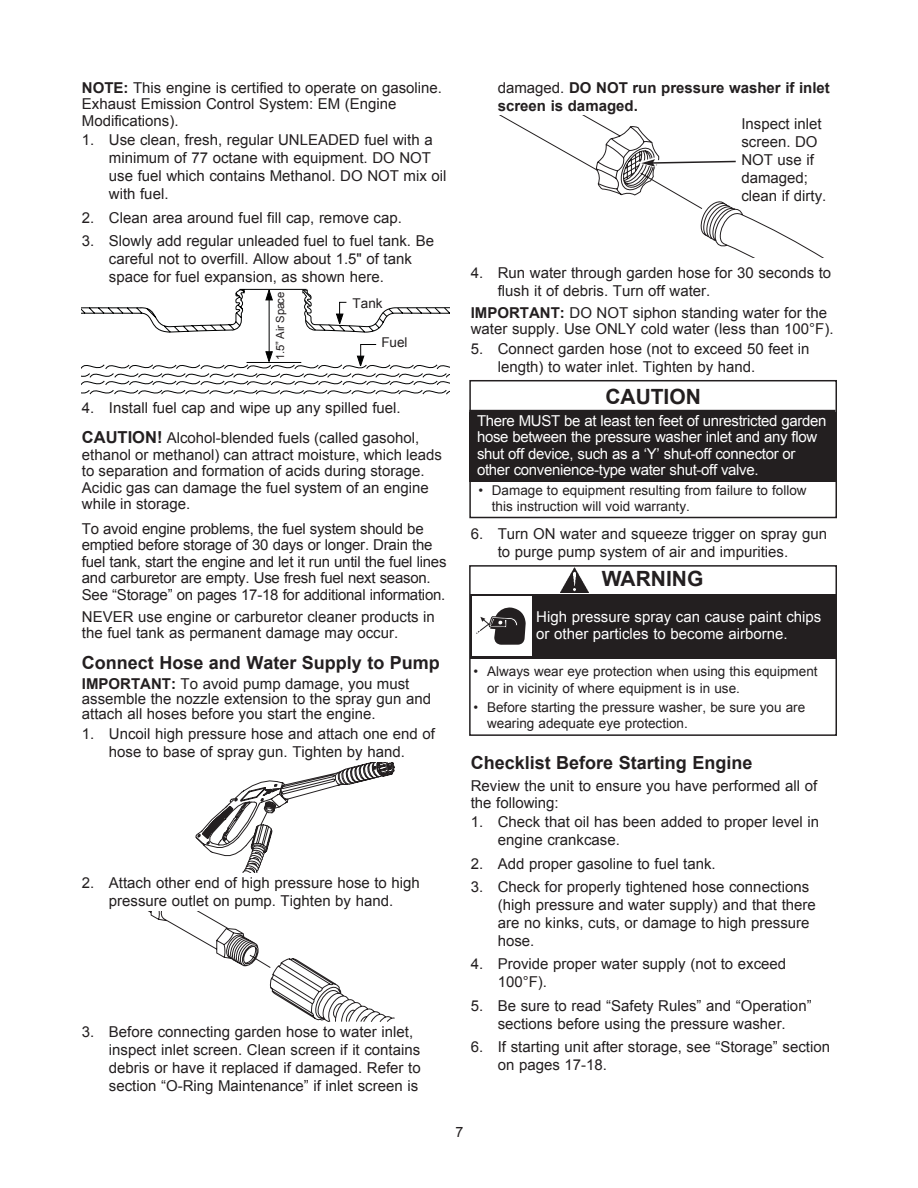
<style>
.page{position:relative;width:918px;height:1188px;background:#fff}
.page>*{position:absolute;margin:0;border:0;box-sizing:border-box;transform-origin:0 0}
.t1{font:700 21px "Arial";color:#231f20}
.t2{font:700 18px "Arial";color:#231f20}
.t3{font:15px/18px "Arial";color:#231f20}
.t4{font:15px/16.5px "Arial";letter-spacing:-.02em;color:#fff}
.t5{font:15px/16.5px "Arial";color:#fff}
.t6{font:700 15px/18px "Arial";color:#231f20}
.t7{font:14.25px "Arial";color:#231f20}
.t8{font:13.5px/16.2px "Arial";color:#231f20}
.t9{font:11.25px "Arial";letter-spacing:-.03em;color:#231f20}
.s1{font-weight:700}
.s2{font-weight:700;font-size:16.5px}
.s3{font-weight:400}
</style>
<div class="page">
<svg style="left:195px;top:762px;width:200px;height:111px"></svg>
<svg style="left:148px;top:911px;width:247px;height:111px"></svg>
<svg style="left:499px;top:115px;width:325px;height:143px"></svg>
<svg style="left:636px;top:157px;width:105px;height:11px"></svg>
<svg style="left:81px;top:288px;width:368px;height:107px"></svg>
<div style="left:469px;top:380px;width:368px;height:35px;border:2px solid #231f20"></div>
<div style="left:469px;top:480px;width:368px;height:38px;border:2px solid #231f20"></div>
<div style="left:470px;top:412px;width:367px;height:69px;background:#231f20"></div>
<hr style="left:469px;top:410px;width:366px;height:3px;background:#231f20">
<div style="left:469px;top:565px;width:368px;height:171px;border:2px solid #231f20"></div>
<div style="left:470px;top:594px;width:366px;height:65px;background:#231f20"></div>
<img style="left:561px;top:568px;width:28px;height:24px">
<div style="left:472px;top:597px;width:60px;height:59px;background:#fff"></div>
<svg style="left:476px;top:608px;width:50px;height:37px"></svg>
<p class="t3" style="left:82px;top:79px;width:362px;line-height:16.5px"><span class="s1">NOTE:</span> This engine is certified to operate on gasoline.<br>Exhaust Emission Control System: EM (Engine<br>Modifications).</p>
<p class="t3" style="left:109px;top:131px;width:339px;text-indent:-27px">1. Use clean, fresh, regular UNLEADED fuel with a minimum of 77 octane with equipment. DO NOT use fuel which contains Methanol. DO NOT mix oil with fuel.</p>
<p class="t3" style="left:82px;top:208px;width:322px">2. Clean area around fuel fill cap, remove cap.</p>
<p class="t3" style="left:109px;top:232px;width:327px;text-indent:-27px">3. Slowly add regular unleaded fuel to fuel tank. Be careful not to overfill. Allow about 1.5" of tank space for fuel expansion, as shown here.</p>
<p class="t9" style="left:274px;top:360px;width:69px;rotate:-90deg">1.5” Air Space</p>
<p class="t8" style="left:353px;top:295px;width:32px">Tank</p>
<p class="t8" style="left:381px;top:335px;width:28px">Fuel</p>
<p class="t3" style="left:82px;top:393px;width:339px;line-height:30px">4. Install fuel cap and wipe up any spilled fuel.<br><span class="s2">CAUTION!</span> Alcohol-blended fuels (called gasohol,</p>
<p class="t3" style="left:82px;top:446px;width:362px;line-height:16.5px">ethanol or methanol) can attract moisture, which leads to separation and formation of acids during storage.<br>Acidic gas can damage the fuel system of an engine while in storage.</p>
<p class="t3" style="left:82px;top:521px;width:366px;line-height:16.5px">To avoid engine problems, the fuel system should be emptied before storage of 30 days or longer. Drain the fuel tank, start the engine and let it run until the fuel lines and carburetor are empty. Use fresh fuel next season.<br>See “Storage” on pages 17-18 for additional information.</p>
<p class="t3" style="left:82px;top:608px;width:355px;line-height:16.5px">NEVER use engine or carburetor cleaner products in the fuel tank as permanent damage may occur.</p>
<p class="t2" style="left:82px;top:652px;width:360px">Connect Hose and Water Supply to Pump</p>
<p class="t3" style="left:82px;top:676px;width:351px;line-height:15px"><span class="s1">IMPORTANT:</span> To avoid pump damage, you must assemble the nozzle extension to the spray gun and attach all hoses before you start the engine.</p>
<p class="t3" style="left:82px;top:724px;width:355px;text-align:center">1. Uncoil high pressure hose and attach one end of hose to base of spray gun. Tighten by hand.</p>
<p class="t3" style="left:82px;top:874px;width:340px;text-align:center">2. Attach other end of high pressure hose to high pressure outlet on pump. Tighten by hand.</p>
<p class="t3" style="left:109px;top:1023px;width:313px;text-indent:-27px">3. Before connecting garden hose to water inlet, inspect inlet screen. Clean screen if it contains debris or have it replaced if damaged. Refer to section “O-Ring Maintenance” if inlet screen is</p>
<p class="t6" style="left:498px;top:78px;width:334px"><span class="s3">damaged.</span> DO NOT run pressure washer if inlet screen is damaged.</p>
<p class="t3" style="left:741px;top:115px;width:87px">Inspect inlet screen. DO<br>NOT use if damaged; clean if dirty.</p>
<p class="t3" style="left:498px;top:264px;width:335px;text-indent:-27px">4. Run water through garden hose for 30 seconds to flush it of debris. Turn off water.</p>
<p class="t3" style="left:471px;top:305px;width:364px;line-height:16.5px"><span class="s1">IMPORTANT:</span> DO NOT siphon standing water for the water supply. Use ONLY cold water (less than 100°F).</p>
<p class="t3" style="left:498px;top:340px;width:313px;text-indent:-27px">5. Connect garden hose (not to exceed 50 feet in length) to water inlet. Tighten by hand.</p>
<h1 class="t1" style="left:605px;top:385px;width:97px">CAUTION</h1>
<p class="t4" style="left:477px;top:412px;width:351px">There MUST be at least ten feet of unrestricted garden hose between the pressure washer inlet and any flow shut off device, such as a ‘Y’ shut-off connector or other convenience-type water shut-off valve.</p>
<p class="t8" style="left:492px;top:482px;width:316px;text-indent:-14px">• Damage to equipment resulting from failure to follow this instruction will void warranty.</p>
<p class="t3" style="left:498px;top:525px;width:331px;text-indent:-27px">6. Turn ON water and squeeze trigger on spray gun to purge pump system of air and impurities.</p>
<h1 class="t1" style="left:602px;top:567px;width:103px">WARNING</h1>
<p class="t5" style="left:536px;top:609px;width:287px">High pressure spray can cause paint chips or other particles to become airborne.</p>
<p class="t8" style="left:487px;top:664px;width:332px;text-indent:-14px">• Always wear eye protection when using this equipment or in vicinity of where equipment is in use.</p>
<p class="t8" style="left:487px;top:699px;width:320px;text-indent:-14px">• Before starting the pressure washer, be sure you are wearing adequate eye protection.</p>
<p class="t2" style="left:471px;top:753px;width:283px">Checklist Before Starting Engine</p>
<p class="t3" style="left:471px;top:778px;width:348px;line-height:16.5px">Review the unit to ensure you have performed all of the following:</p>
<p class="t3" style="left:498px;top:813px;width:323px;text-indent:-27px">1. Check that oil has been added to proper level in engine crankcase.</p>
<p class="t3" style="left:471px;top:854px;width:247px">2. Add proper gasoline to fuel tank.</p>
<p class="t3" style="left:498px;top:878px;width:320px;text-indent:-27px">3. Check for properly tightened hose connections (high pressure and water supply) and that there are no kinks, cuts, or damage to high pressure hose.</p>
<p class="t3" style="left:498px;top:955px;width:290px;text-indent:-27px">4. Provide proper water supply (not to exceed<br>100°F).</p>
<p class="t3" style="left:471px;top:997px;width:342px;text-align:center">5. Be sure to read “Safety Rules” and “Operation” sections before using the pressure washer.</p>
<p class="t3" style="left:498px;top:1038px;width:334px;text-indent:-27px">6. If starting unit after storage, see “Storage” section on pages 17-18.</p>
<p class="t7" style="left:455px;top:1124px;width:9px">7</p>
</div>
